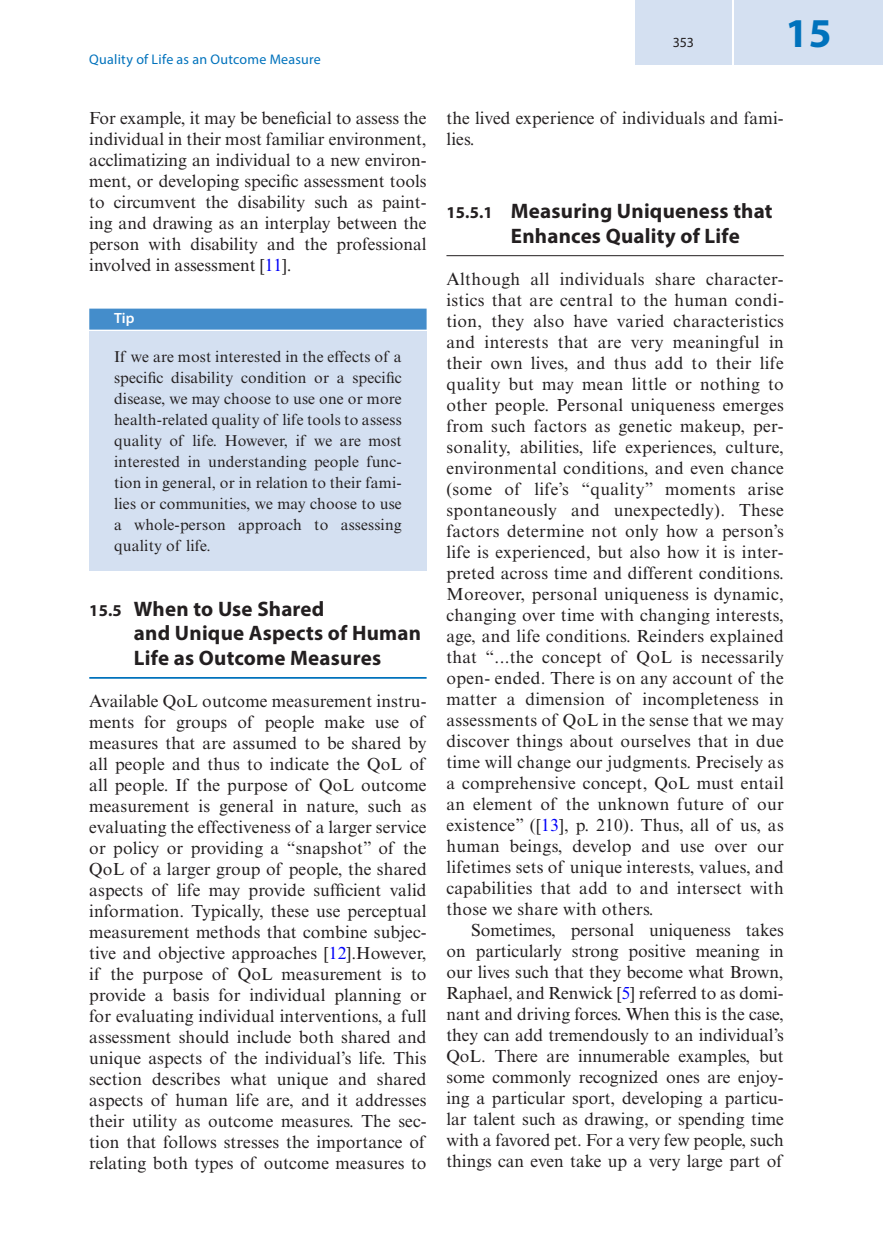
<style>
.page{position:relative;width:883px;height:1260px;background:#fff}
.page>*{position:absolute;margin:0;border:0;box-sizing:border-box;transform-origin:0 0}
.t1{font:700 41.12px "Myriad Pro";color:#0072bc}
.t2{font:700 21px/24.5px "Myriad Pro";letter-spacing:.01em;color:#231f20}
.t3{font:17.5px/21px "Times New Roman MT Std";letter-spacing:.01em;color:#231f20;text-align:justify}
.t4{font:15.75px/21px "Times New Roman MT Std";letter-spacing:.01em;color:#231f20;text-align:justify}
.t5{font:600 14.88px "Myriad Pro";color:#fff}
.t6{font:14px "Myriad Pro";letter-spacing:.015em;color:#0072bc}
.t7{font:14px "Myriad Pro";color:#231f20}
.s1{color:#0000fa}
.s2{font-size:16.62px}
</style>
<div class="page">
<div style="left:635px;top:0;width:97px;height:64px;background:#d4e0f1"></div>
<div style="left:734px;top:0;width:149px;height:64px;background:#d4e0f1"></div>
<div style="left:89px;top:309px;width:338px;height:21px;background:#448dcb"></div>
<div style="left:89px;top:331px;width:338px;height:239px;background:#d4e0f1"></div>
<hr style="left:89px;top:677px;width:338px;height:2px;background:#0072bc">
<hr style="left:446px;top:255px;width:338px;height:1px;background:#231f20">
<p class="t6" style="left:89px;top:51px;width:233px">Quality of Life as an Outcome Measure</p>
<p class="t3" style="left:89px;top:108px;width:339px">For example, it may be beneficial to assess the individual in their most familiar environment, acclimatizing an individual to a new environ&shy;ment, or developing specific assessment tools to circumvent the disability such as paint&shy;ing and drawing as an interplay between the person with disability and the professional involved in assessment [<span class="s1">11</span>].</p>
<p class="t5" style="left:114px;top:309px;width:22px">Tip</p>
<p class="t4" style="left:114px;top:346px;width:289px">If we are most interested in the effects of a specific disability condition or a specific disease, we may choose to use one or more health-related quality of life tools to assess quality of life. However, if we are most interested in understanding people func&shy;tion in general, or in relation to their fami&shy;lies or communities, we may choose to use a whole-person approach to assessing quality of life.</p>
<p class="t2" style="left:134px;top:596px;width:289px;text-indent:-45px"><span class="s2">15.5</span> When to Use Shared<br>and Unique Aspects of Human<br>Life as Outcome Measures</p>
<p class="t3" style="left:89px;top:690px;width:339px">Available QoL outcome measurement instru&shy;ments for groups of people make use of measures that are assumed to be shared by all people and thus to indicate the QoL of all people. If the purpose of QoL outcome measurement is general in nature, such as evaluating the effectiveness of a larger service or policy or providing a “snapshot” of the QoL of a larger group of people, the shared aspects of life may provide sufficient valid information. Typically, these use perceptual measurement methods that combine subjec&shy;tive and objective approaches [<span class="s1">12</span>].However, if the purpose of QoL measurement is to provide a basis for individual planning or for evaluating individual interventions, a full assessment should include both shared and unique aspects of the individual’s life. This section describes what unique and shared aspects of human life are, and it addresses their utility as outcome measures. The sec&shy;tion that follows stresses the importance of relating both types of outcome measures to</p>
<p class="t7" style="left:673px;top:34px;width:23px">353</p>
<h1 class="t1" style="left:786px;top:6px;width:48px">15</h1>
<p class="t3" style="left:446px;top:108px;width:339px">the lived experience of individuals and fami&shy;lies.</p>
<p class="t2" style="left:511px;top:198px;width:263px;text-indent:-64px"><span class="s2">15.5.1</span> Measuring Uniqueness that<br>Enhances Quality of Life</p>
<p class="t3" style="left:446px;top:269px;width:339px">Although all individuals share character&shy;istics that are central to the human condi&shy;tion, they also have varied characteristics and interests that are very meaningful in their own lives, and thus add to their life quality but may mean little or nothing to other people. Personal uniqueness emerges from such factors as genetic makeup, per&shy;sonality, abilities, life experiences, culture, environmental conditions, and even chance (some of life’s “quality” moments arise spontaneously and unexpectedly). These factors determine not only how a person’s life is experienced, but also how it is inter&shy;preted across time and different conditions.<br>Moreover, personal uniqueness is dynamic, changing over time with changing interests, age, and life conditions. Reinders explained that “...the concept of QoL is necessarily open- ended. There is on any account of the matter a dimension of incompleteness in assessments of QoL in the sense that we may discover things about ourselves that in due time will change our judgments. Precisely as a comprehensive concept, QoL must entail an element of the unknown future of our existence” ([<span class="s1">13</span>], p. 210). Thus, all of us, as human beings, develop and use over our lifetimes sets of unique interests, values, and capabilities that add to and intersect with those we share with others.</p>
<p class="t3" style="left:446px;top:920px;width:339px;text-indent:25px">Sometimes, personal uniqueness takes on particularly strong positive meaning in our lives such that they become what Brown, Raphael, and Renwick [<span class="s1">5</span>] referred to as domi&shy;nant and driving forces. When this is the case, they can add tremendously to an individual’s QoL. There are innumerable examples, but some commonly recognized ones are enjoy&shy;ing a particular sport, developing a particu&shy;lar talent such as drawing, or spending time with a favored pet. For a very few people, such things can even take up a very large part of</p>
</div>
